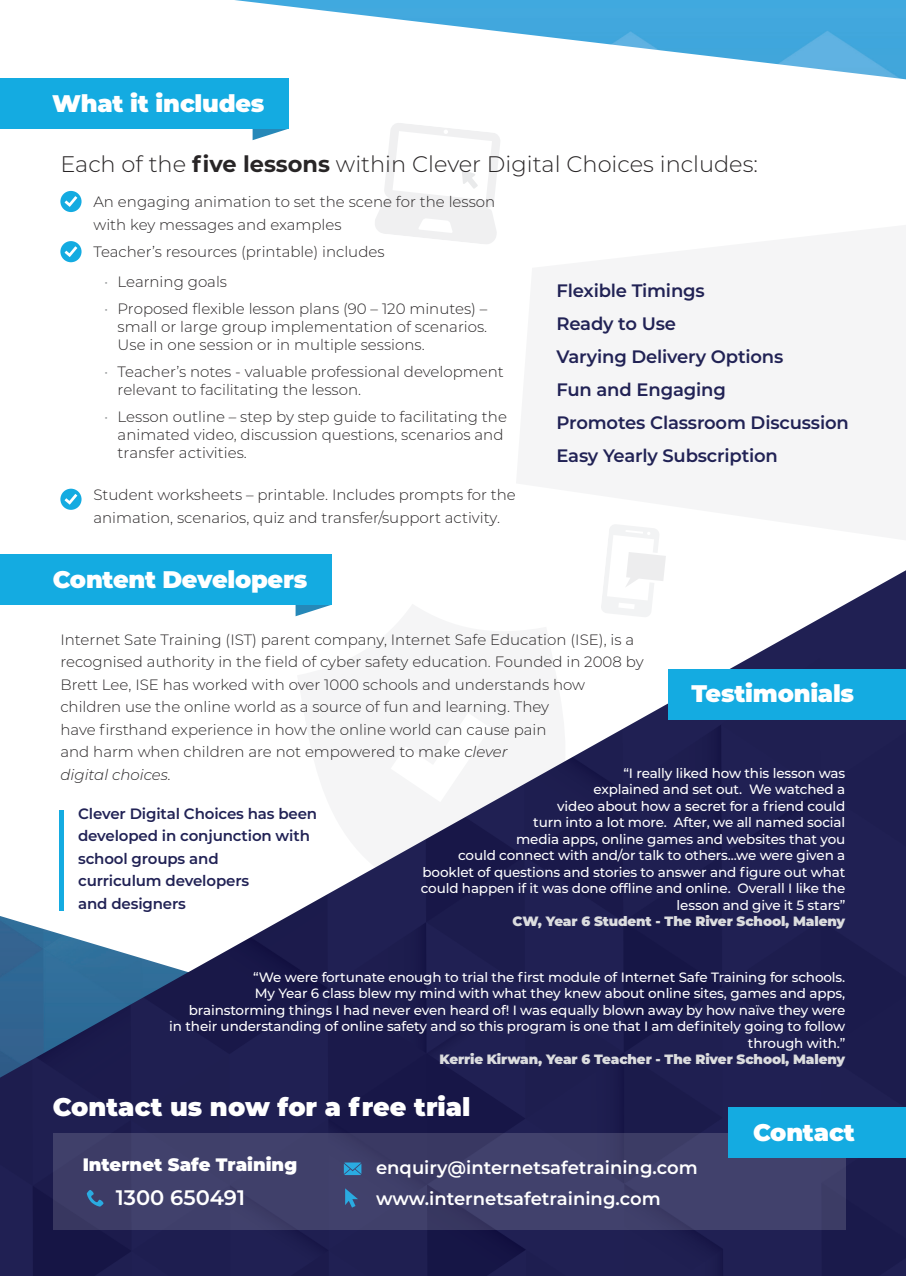
<style>
.page{position:relative;width:906px;height:1276px;background:#fff}
.page>*{position:absolute;margin:0;border:0;box-sizing:border-box;transform-origin:0 0}
.t1{font:900 25.5px "Montserrat";color:#fff}
.t2{font:900 24px "Montserrat";letter-spacing:-.01em;color:#fff}
.t3{font:300 22.5px "Montserrat";color:#282526}
.t4{font:600 21px "Montserrat";color:#fff}
.t5{font:600 18px "Montserrat";letter-spacing:-.01em;color:#212255}
.t6{font:600 18px "Montserrat";color:#fff}
.t7{font:900 18px "Montserrat";color:#fff}
.t8{font:300 15px/22.5px "Montserrat";color:#282526}
.t9{font:600 15px/22.5px "Montserrat";letter-spacing:-.01em;color:#212255}
.t10{font:500 13.5px/16.5px "Montserrat";letter-spacing:-.01em;color:#fff;text-align:right}
.t11{font:900 13.5px "Montserrat";letter-spacing:-.01em;color:#dbdcde}
.s1{font-weight:700}
.s2{color:#9a9c9e}
.s3{font-style:italic}
</style>
<div class="page">
<svg style="left:62px;top:0;width:844px;height:570px"></svg>
<svg style="left:600px;top:552px;width:66px;height:18px"></svg>
<svg style="left:374px;top:122px;width:127px;height:123px"></svg>
<svg style="left:253px;top:129px;width:35px;height:11px"></svg>
<div style="left:0;top:78px;width:288px;height:51px;background:#14abe1"></div>
<div style="left:60px;top:191px;width:22px;height:21px;background:#14abe1;border-radius:50%"></div>
<svg style="left:65px;top:196px;width:12px;height:11px"></svg>
<div style="left:60px;top:241px;width:22px;height:21px;background:#14abe1;border-radius:50%"></div>
<svg style="left:65px;top:246px;width:12px;height:11px"></svg>
<div style="left:60px;top:489px;width:22px;height:21px;background:#14abe1;border-radius:50%"></div>
<svg style="left:65px;top:494px;width:12px;height:10px"></svg>
<svg style="left:516px;top:218px;width:390px;height:334px;fill:#f5f5f6"></svg>
<img style="left:0;top:570px;width:906px;height:706px">
<div style="left:668px;top:669px;width:238px;height:50px;background:#14abe1"></div>
<div style="left:53px;top:1133px;width:792px;height:97px;background:#41416c"></div>
<svg style="left:87px;top:1190px;width:16px;height:16px"></svg>
<svg style="left:344px;top:1162px;width:17px;height:13px"></svg>
<svg style="left:345px;top:1188px;width:13px;height:19px"></svg>
<div style="left:728px;top:1107px;width:178px;height:50px;background:#14abe1"></div>
<svg style="left:295px;top:605px;width:36px;height:11px"></svg>
<div style="left:0;top:554px;width:331px;height:51px;background:#14abe1"></div>
<p class="t2" style="left:52px;top:85px;width:214px">What it includes</p>
<p class="t3" style="left:60px;top:149px;width:699px">Each of the <span class="s1">five lessons</span> within Clever Digital Choices includes:</p>
<p class="t8" style="left:93px;top:190px;width:403px">An engaging animation to set the scene for the lesson</p>
<p class="t8" style="left:93px;top:213px;width:250px">with key messages and examples</p>
<p class="t8" style="left:93px;top:240px;width:293px">Teacher’s resources (printable) includes</p>
<p class="t8" style="left:104px;top:270px;width:124px"><span class="s2">•</span> Learning goals</p>
<p class="t8" style="left:118px;top:299px;width:371px;line-height:18px;text-align:justify;text-indent:-14px"><span class="s2">•</span> Proposed flexible lesson plans (90 – 120 minutes) – small or large group implementation of scenarios.<br>Use in one session or in multiple sessions.</p>
<p class="t8" style="left:118px;top:362px;width:388px;line-height:18px;text-indent:-14px"><span class="s2">•</span> Teacher’s notes - valuable professional development relevant to facilitating the lesson.</p>
<p class="t8" style="left:118px;top:407px;width:391px;line-height:18px;text-indent:-14px"><span class="s2">•</span> Lesson outline – step by step guide to facilitating the animated video, discussion questions, scenarios and transfer activities.</p>
<p class="t8" style="left:93px;top:483px;width:424px">Student worksheets – printable. Includes prompts for the animation, scenarios, quiz and transfer/support activity.</p>
<p class="t2" style="left:53px;top:561px;width:256px">Content Developers</p>
<p class="t5" style="left:556px;top:278px;width:150px">Flexible Timings</p>
<p class="t5" style="left:556px;top:311px;width:121px">Ready to Use</p>
<p class="t5" style="left:556px;top:344px;width:228px">Varying Delivery Options</p>
<p class="t5" style="left:556px;top:377px;width:171px">Fun and Engaging</p>
<p class="t5" style="left:556px;top:410px;width:294px">Promotes Classroom Discussion</p>
<p class="t5" style="left:556px;top:443px;width:223px">Easy Yearly Subscription</p>
<p class="t8" style="left:60px;top:628px;width:584px">Internet Sate Training (IST) parent company, Internet Safe Education (ISE), is a recognised authority in the field of cyber safety education. Founded in 2008 by Brett Lee, ISE has worked with over 1000 schools and understands how children use the online world as a source of fun and learning. They<br>have firsthand experience in how the online world can cause pain<br>and harm when children are not empowered to make <span class="s3">clever<br>digital choices.</span></p>
<p class="t9" style="left:78px;top:801px;width:241px">Clever Digital Choices has been developed in conjunction with</p>
<p class="t9" style="left:78px;top:846px;width:142px">school groups and</p>
<p class="t9" style="left:78px;top:869px;width:172px">curriculum developers</p>
<p class="t9" style="left:78px;top:891px;width:109px">and designers</p>
<p class="t2" style="left:691px;top:676px;width:164px">Testimonials</p>
<p class="t10" style="left:421px;top:764px;width:426px">“I really liked how this lesson was<br>explained and set out. We watched a<br>video about how a secret for a friend could<br>turn into a lot more. After, we all named social<br>media apps, online games and websites that you<br>could connect with and/or talk to others...we were given a booklet of questions and stories to answer and figure out what could happen if it was done offline and online. Overall I like the lesson and give it 5 stars”</p>
<p class="t11" style="left:512px;top:911px;width:334px">CW, Year 6 Student - The River School, Maleny</p>
<p class="t10" style="left:169px;top:968px;width:677px">“We were fortunate enough to trial the first module of Internet Safe Training for schools.<br>My Year 6 class blew my mind with what they knew about online sites, games and apps, brainstorming things I had never even heard of! I was equally blown away by how naïve they were<br>in their understanding of online safety and so this program is one that I am definitely going to follow through with.”</p>
<p class="t11" style="left:439px;top:1049px;width:407px">Kerrie Kirwan, Year 6 Teacher - The River School, Maleny</p>
<p class="t1" style="left:53px;top:1088px;width:419px">Contact us now for a free trial</p>
<p class="t7" style="left:83px;top:1151px;width:216px">Internet Safe Training</p>
<p class="t4" style="left:116px;top:1182px;width:131px">1300 650491</p>
<p class="t6" style="left:376px;top:1154px;width:323px">enquiry@internetsafetraining.com</p>
<p class="t6" style="left:376px;top:1186px;width:286px">www.internetsafetraining.com</p>
<p class="t2" style="left:753px;top:1114px;width:103px">Contact</p>
</div>
